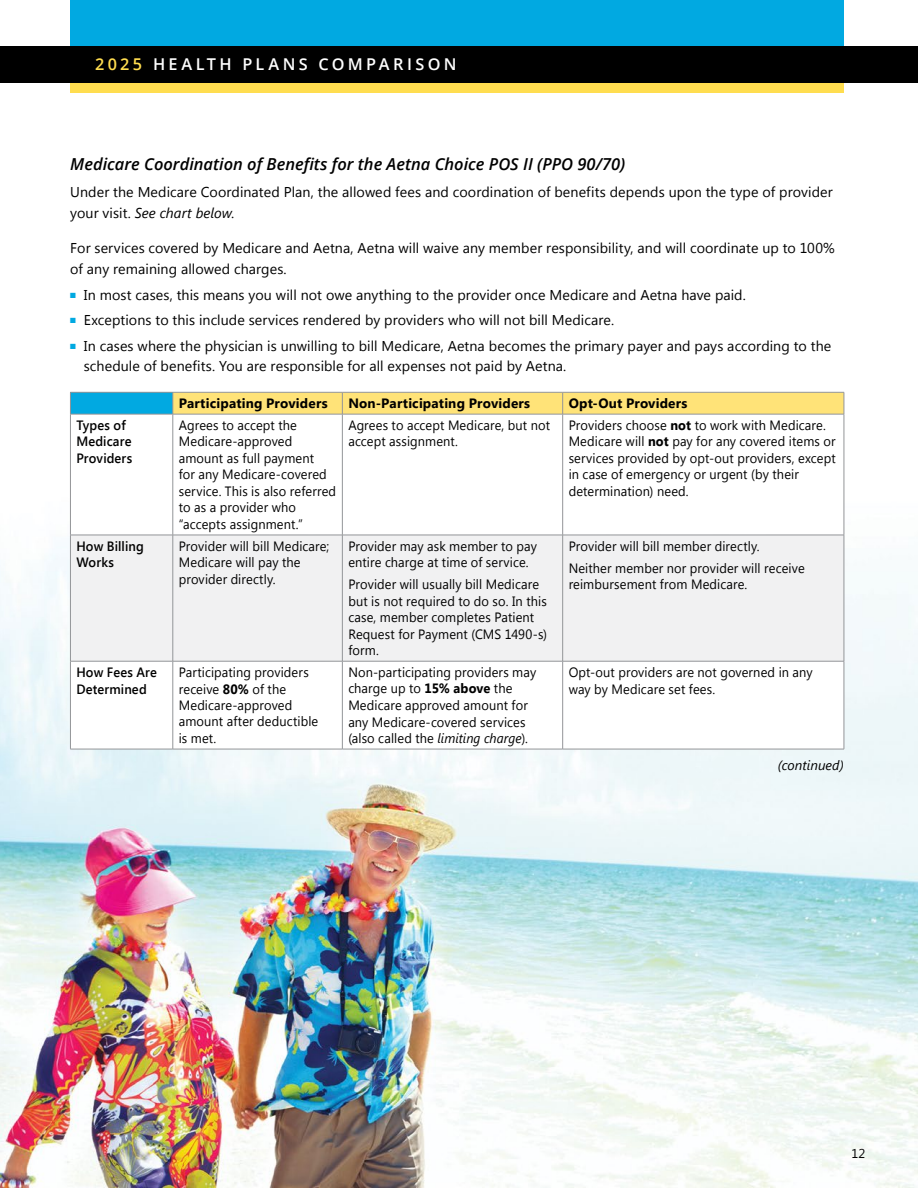
<style>
.page{position:relative;width:918px;height:1188px;background:#fff}
.page>*{position:absolute;margin:0;border:0;box-sizing:border-box;transform-origin:0 0}
.t1{font:italic 600 16.5px "Open Sans";color:#000}
.t2{font:600 16.2px "Open Sans";letter-spacing:.21em;color:#fff}
.t3{font:14.25px/21px "Segoe UI";letter-spacing:.005em;color:#000}
.t4{font:13.5px/16.5px "Segoe UI";letter-spacing:.01em;color:#000;scale:.95 1}
.t5{font:700 13.5px "Segoe UI";letter-spacing:.015em;color:#000}
.t6{font:600 13.5px/16.5px "Segoe UI";letter-spacing:.01em;color:#000;scale:.95 1}
.t7{font:italic 13.5px "Segoe UI";letter-spacing:.005em;color:#000}
.t8{font:12.75px "Segoe UI";color:#000}
.s1{color:#ffdd4f}
.s2{font-style:italic}
.s3{color:#01a9e1}
.s4{font-weight:700}
</style>
<div class="page">
<div style="left:70px;top:67px;width:774px;height:25px;background:#ffdd4f"></div>
<div style="left:70px;top:0;width:774px;height:64px;background:#01a9e1"></div>
<div style="left:0;top:46px;width:918px;height:37px;background:#000"></div>
<img style="left:0;top:391px;width:918px;height:797px">
<div style="left:70px;top:392px;width:103px;height:22px;background:#01a9e1"></div>
<svg style="left:71px;top:415px;width:773px;height:334px"></svg>
<div style="left:71px;top:536px;width:773px;height:125px;background:#f1f1f2"></div>
<hr style="left:342px;top:414px;width:1px;height:121px;background:#939598">
<hr style="left:562px;top:414px;width:1px;height:121px;background:#939598">
<hr style="left:342px;top:535px;width:1px;height:126px;background:#939598">
<hr style="left:562px;top:535px;width:1px;height:126px;background:#939598">
<hr style="left:342px;top:661px;width:1px;height:88px;background:#939598">
<hr style="left:562px;top:661px;width:1px;height:88px;background:#939598">
<hr style="left:844px;top:414px;width:1px;height:121px;background:#939598">
<hr style="left:844px;top:661px;width:1px;height:88px;background:#939598">
<hr style="left:70px;top:414px;width:1px;height:121px;background:#939598">
<hr style="left:173px;top:414px;width:1px;height:121px;background:#939598">
<hr style="left:70px;top:661px;width:1px;height:88px;background:#939598">
<hr style="left:173px;top:661px;width:1px;height:88px;background:#939598">
<hr style="left:70px;top:392px;width:103px;height:1px;background:#939598">
<svg style="left:70px;top:392px;width:1px;height:22px"></svg>
<hr style="left:70px;top:414px;width:103px;height:1px;background:#939598">
<svg style="left:173px;top:392px;width:672px;height:22px;background:#f8de7a"></svg>
<hr style="left:173px;top:414px;width:169px;height:1px;background:#939598">
<hr style="left:342px;top:414px;width:221px;height:1px;background:#939598">
<hr style="left:563px;top:414px;width:281px;height:1px;background:#939598">
<hr style="left:70px;top:535px;width:103px;height:1px;background:#939598">
<hr style="left:70px;top:535px;width:1px;height:126px;background:#939598">
<hr style="left:70px;top:661px;width:103px;height:1px;background:#939598">
<hr style="left:173px;top:535px;width:169px;height:1px;background:#939598">
<hr style="left:173px;top:535px;width:1px;height:126px;background:#939598">
<hr style="left:342px;top:535px;width:221px;height:1px;background:#939598">
<hr style="left:563px;top:535px;width:281px;height:1px;background:#939598">
<hr style="left:844px;top:535px;width:1px;height:126px;background:#939598">
<hr style="left:173px;top:661px;width:169px;height:1px;background:#939598">
<hr style="left:342px;top:661px;width:221px;height:1px;background:#939598">
<hr style="left:563px;top:661px;width:281px;height:1px;background:#939598">
<hr style="left:70px;top:749px;width:103px;height:1px;background:#939598">
<hr style="left:173px;top:749px;width:169px;height:1px;background:#939598">
<hr style="left:342px;top:749px;width:221px;height:1px;background:#939598">
<hr style="left:563px;top:749px;width:281px;height:1px;background:#939598">
<p class="t2" style="left:95px;top:53px;width:363px"><span class="s1">2025</span> HEALTH PLANS COMPARISON</p>
<p class="t1" style="left:70px;top:152px;width:557px">Medicare Coordination of Benefits for the Aetna Choice POS II (PPO 90/70)</p>
<p class="t3" style="left:70px;top:181px;width:764px">Under the Medicare Coordinated Plan, the allowed fees and coordination of benefits depends upon the type of provider your visit. <span class="s2">See chart below.</span></p>
<p class="t3" style="left:70px;top:237px;width:766px">For services covered by Medicare and Aetna, Aetna will waive any member responsibility, and will coordinate up to 100% of any remaining allowed charges.</p>
<p class="t3" style="left:70px;top:283px;width:677px"><span class="s3">■</span> In most cases, this means you will not owe anything to the provider once Medicare and Aetna have paid.</p>
<p class="t3" style="left:70px;top:309px;width:545px"><span class="s3">■</span> Exceptions to this include services rendered by providers who will not bill Medicare.</p>
<p class="t3" style="left:84px;top:335px;width:749px;line-height:20.2px;text-indent:-13px"><span class="s3">■</span> In cases where the physician is unwilling to bill Medicare, Aetna becomes the primary payer and pays according to the schedule of benefits. You are responsible for all expenses not paid by Aetna.</p>
<p class="t5" style="left:179px;top:394px;width:150px">Participating Providers</p>
<p class="t5" style="left:348px;top:394px;width:183px">Non-Participating Providers</p>
<p class="t5" style="left:569px;top:394px;width:120px">Opt-Out Providers</p>
<p class="t6" style="left:76px;top:416px;width:60px">Types of<br>Medicare<br>Providers</p>
<p class="t4" style="left:179px;top:416px;width:167px">Agrees to accept the<br>Medicare-approved amount as full payment<br>for any Medicare-covered service. This is also referred to as a provider who “accepts assignment.”</p>
<p class="t4" style="left:348px;top:416px;width:214px">Agrees to accept Medicare, but not accept assignment.</p>
<p class="t4" style="left:569px;top:416px;width:283px">Providers choose <span class="s4">not</span> to work with Medicare.<br>Medicare will <span class="s4">not</span> pay for any covered items or services provided by opt-out providers, except in case of emergency or urgent (by their determination) need.</p>
<p class="t6" style="left:76px;top:537px;width:72px">How Billing<br>Works</p>
<p class="t4" style="left:179px;top:537px;width:160px">Provider will bill Medicare;<br>Medicare will pay the provider directly.</p>
<p class="t4" style="left:348px;top:537px;width:200px">Provider may ask member to pay entire charge at time of service.</p>
<p class="t4" style="left:569px;top:534px;width:250px;line-height:21.9px">Provider will bill member directly.<br>Neither member nor provider will receive</p>
<p class="t4" style="left:569px;top:576px;width:190px">reimbursement from Medicare.</p>
<p class="t4" style="left:348px;top:576px;width:211px">Provider will usually bill Medicare but is not required to do so. In this case, member completes Patient<br>Request for Payment (CMS 1490-s) form.</p>
<p class="t6" style="left:76px;top:663px;width:86px">How Fees Are<br>Determined</p>
<p class="t4" style="left:179px;top:663px;width:148px">Participating providers receive <span class="s4">80%</span> of the<br>Medicare-approved amount after deductible is met.</p>
<p class="t4" style="left:348px;top:663px;width:199px">Non-participating providers may charge up to <span class="s4">15% above</span> the<br>Medicare approved amount for any Medicare-covered services (also called the <span class="s2">limiting charge</span>).</p>
<p class="t4" style="left:569px;top:663px;width:258px">Opt-out providers are not governed in any way by Medicare set fees.</p>
<p class="t7" style="left:778px;top:756px;width:68px">(continued)</p>
<p class="t8" style="left:851px;top:1145px;width:15px">12</p>
</div>
